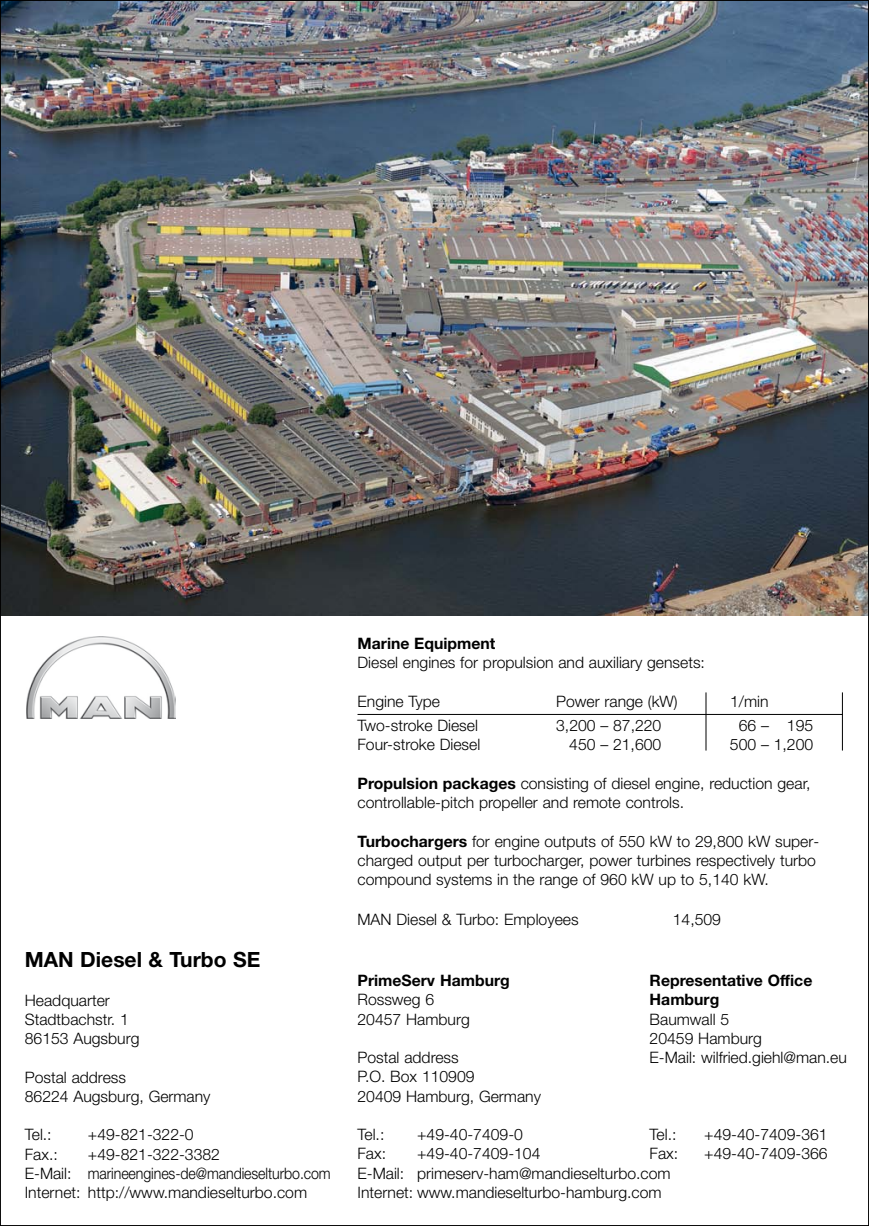
<style>
.page{position:relative;width:869px;height:1226px;background:#fff}
.page>*{position:absolute;margin:0;border:0;box-sizing:border-box;transform-origin:0 0}
.t1{font:700 21px "Helvetica Neue";color:#000}
.t2{font:300 15.75px/19.2px "Helvetica Neue";color:#000}
.t3{font:700 15.75px/19.2px "Helvetica Neue";color:#000}
.s1{color:#fff}
.s2{font-weight:700}
</style>
<div class="page">
<img style="left:26px;top:636px;width:150px;height:83px">
<hr style="left:357px;top:714px;width:485px;height:1px;background:#000">
<hr style="left:705px;top:692px;width:1px;height:58px;background:#000">
<hr style="left:841px;top:692px;width:1px;height:58px;background:#000">
<img style="left:2px;top:2px;width:864px;height:613px">
<h1 class="t1" style="left:25px;top:946px;width:237px">MAN Diesel &amp; Turbo SE</h1>
<p class="t2" style="left:25px;top:989px;width:116px">Headquarter<br>Stadtbachstr. 1<br>86153 Augsburg</p>
<p class="t2" style="left:25px;top:1066px;width:187px">Postal address<br>86224 Augsburg, Germany</p>
<p class="t2" style="left:25px;top:1124px;width:28px">Tel.:</p>
<p class="t2" style="left:88px;top:1124px;width:107px">+49-821-322-0</p>
<p class="t2" style="left:25px;top:1143px;width:34px">Fax.:</p>
<p class="t2" style="left:25px;top:1143px;width:307px;text-indent:63px">+49-821-322-3382<br>E-Mail: marineengines-de@mandieselturbo.com<br>Internet: http://www.mandieselturbo.com</p>
<p class="t3" style="left:357px;top:633px;width:139px">Marine Equipment</p>
<p class="t2" style="left:357px;top:652px;width:349px">Diesel engines for propulsion and auxiliary gensets:</p>
<p class="t2" style="left:357px;top:691px;width:84px">Engine Type</p>
<p class="t2" style="left:556px;top:691px;width:123px">Power range (kW)</p>
<p class="t2" style="left:729px;top:691px;width:40px">1/min</p>
<p class="t2" style="left:357px;top:715px;width:122px">Two-stroke Diesel</p>
<p class="t2" style="left:556px;top:715px;width:107px">3,200 – 87,220</p>
<p class="t2" style="left:729px;top:715px;width:85px"><span class="s1">4</span>66 – <span class="s1">1.</span>195</p>
<p class="t2" style="left:357px;top:734px;width:124px">Four-stroke Diesel</p>
<p class="t2" style="left:556px;top:734px;width:107px"><span class="s1">1,</span>450 – 21,600</p>
<p class="t2" style="left:729px;top:734px;width:85px">500 – 1,200</p>
<p class="t2" style="left:357px;top:773px;width:454px"><span class="s2">Propulsion packages</span> consisting of diesel engine, reduction gear, controllable-pitch propeller and remote controls.</p>
<p class="t2" style="left:357px;top:831px;width:463px"><span class="s2">Turbochargers</span> for engine outputs of 550 kW to 29,800 kW super&shy;charged output per turbocharger, power turbines respectively turbo compound systems in the range of 960 kW up to 5,140 kW.</p>
<p class="t2" style="left:357px;top:909px;width:222px">MAN Diesel &amp; Turbo: Employees</p>
<p class="t2" style="left:672px;top:909px;width:50px">14,509</p>
<p class="t3" style="left:649px;top:970px;width:164px">Representative Office<br>Hamburg</p>
<p class="t2" style="left:649px;top:1008px;width:199px">Baumwall 5<br>20459 Hamburg<br>E-Mail: wilfried.giehl@man.eu</p>
<p class="t3" style="left:357px;top:970px;width:154px">PrimeServ Hamburg</p>
<p class="t2" style="left:357px;top:989px;width:114px">Rossweg 6<br>20457 Hamburg</p>
<p class="t2" style="left:357px;top:1047px;width:185px">Postal address<br>P.O. Box 110909<br>20409 Hamburg, Germany</p>
<p class="t2" style="left:357px;top:1124px;width:28px">Tel.:</p>
<p class="t2" style="left:417px;top:1124px;width:107px">+49-40-7409-0</p>
<p class="t2" style="left:357px;top:1143px;width:30px">Fax:</p>
<p class="t2" style="left:649px;top:1124px;width:28px">Tel.:</p>
<p class="t2" style="left:704px;top:1124px;width:125px">+49-40-7409-361</p>
<p class="t2" style="left:649px;top:1143px;width:30px">Fax:</p>
<p class="t2" style="left:704px;top:1143px;width:125px">+49-40-7409-366</p>
<p class="t2" style="left:357px;top:1143px;width:314px;text-indent:60px">+49-40-7409-104<br>E-Mail: primeserv-ham@mandieselturbo.com<br>Internet: www.mandieselturbo-hamburg.com</p>
</div>
